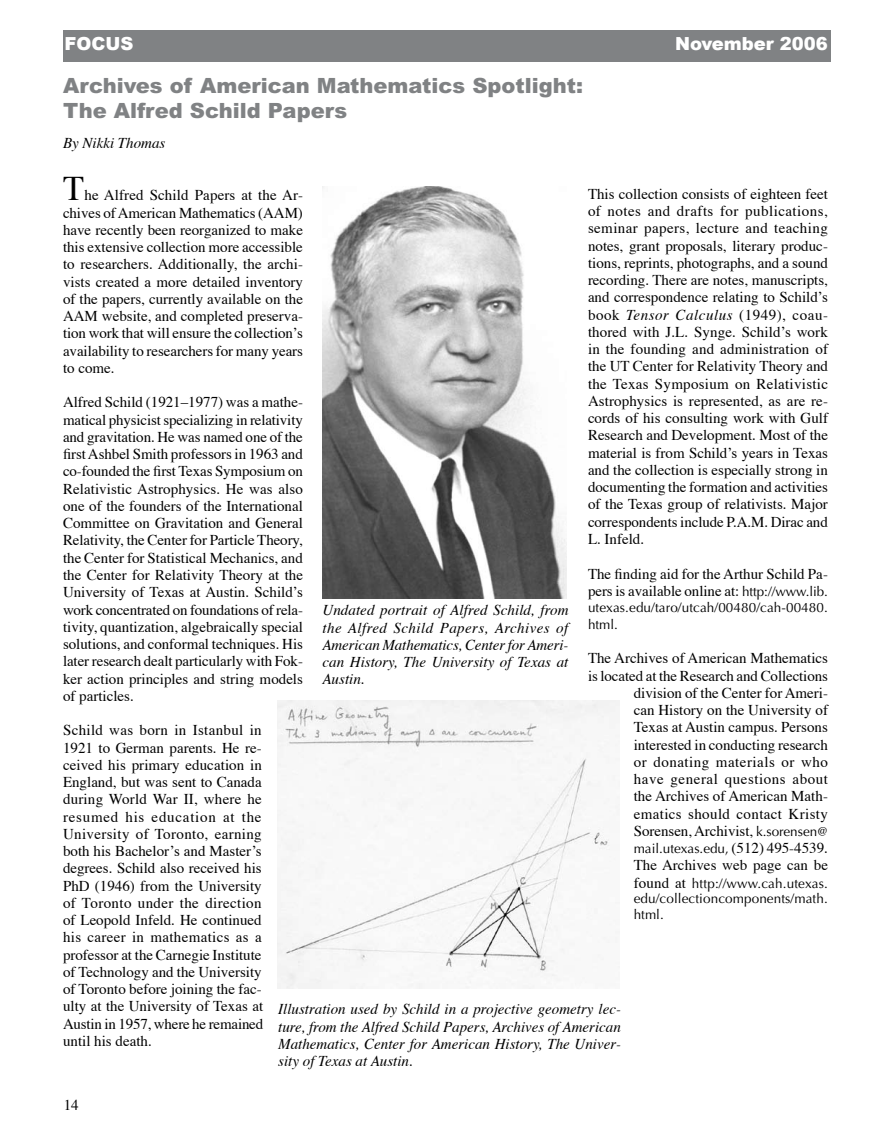
<style>
.page{position:relative;width:891px;height:1148px;background:#fff}
.page>*{position:absolute;margin:0;border:0;box-sizing:border-box;transform-origin:0 0}
.t1{font:34.5px "Times";color:#000}
.t2{font:900 21px/25.2px "Arial";color:#808284}
.t3{font:900 18px "Arial";color:#fff}
.t4{font:15px/17.2px "Times";color:#000;text-align:justify}
.t5{font:italic 15px/17.2px "Times";color:#000;text-align:justify}
.t6{font:13.5px/15.8px "Optima";letter-spacing:.005em;color:#000}
.s1{font-style:italic}
.s2{font-family:"Optima";font-size:13.5px}
.s3{font-family:"Times";font-size:15px}
</style>
<div class="page">
<div style="left:63px;top:30px;width:768px;height:31px;background:#808284"></div>
<img style="left:322px;top:186px;width:245px;height:412px">
<img style="left:278px;top:700px;width:342px;height:288px">
<p class="t3" style="left:64px;top:33px;width:70px">FOCUS</p>
<p class="t3" style="left:675px;top:33px;width:154px">November 2006</p>
<h2 class="t2" style="left:63px;top:72px;width:522px">Archives of American Mathematics Spotlight:<br>The Alfred Schild Papers</h2>
<p class="t5" style="left:63px;top:135px;width:104px">By Nikki Thomas</p>
<h1 class="t1" style="left:63px;top:167px;width:23px">T</h1>
<p class="t4" style="left:588px;top:186px;width:242px">This collection consists of eighteen feet of notes and drafts for publications, seminar papers, lecture and teaching notes, grant proposals, literary produc&shy;tions, reprints, photographs, and a sound recording. There are notes, manuscripts, and correspondence relating to Schild’s book <span class="s1">Tensor Calculus</span> (1949), coau&shy;thored with J.L. Synge. Schild’s work in the founding and administration of the UT Center for Relativity Theory and the Texas Symposium on Relativistic Astrophysics is represented, as are re&shy;cords of his consulting work with Gulf Research and Development. Most of the material is from Schild’s years in Texas and the collection is especially strong in documenting the formation and activities of the Texas group of relativists. Major correspondents include P.A.M. Dirac and L. Infeld.</p>
<p class="t4" style="left:588px;top:565px;width:242px">The finding aid for the Arthur Schild Pa&shy;pers is available online at: <span class="s2">http://www.lib.</span></p>
<p class="t6" style="left:588px;top:598px;width:241px;line-height:17.2px">utexas.edu/taro/utcah/00480/cah-00480. html.</p>
<p class="t4" style="left:588px;top:650px;width:242px;text-align:right">The Archives of American Mathematics is located at the Research and Collections division of the Center for Ameri-<br>can History on the University of<br>Texas at Austin campus. Persons interested in conducting research<br>or donating materials or who<br>have general questions about<br>the Archives of American Math&shy;ematics should contact Kristy Sorensen, Archivist, <span class="s2">k.sorensen@</span></p>
<p class="t6" style="left:634px;top:841px;width:196px">mail.utexas.edu, <span class="s3">(512) 495-4539.</span></p>
<p class="t4" style="left:634px;top:857px;width:196px">The Archives web page can be</p>
<p class="t6" style="left:634px;top:875px;width:196px;text-align:justify"><span class="s3">found at</span> http://www.cah.utexas. edu/collectioncomponents/math. html.</p>
<p class="t4" style="left:63px;top:187px;width:242px;text-indent:21px">he Alfred Schild Papers at the Ar&shy;chives of American Mathematics (AAM) have recently been reorganized to make this extensive collection more accessible to researchers. Additionally, the archi&shy;vists created a more detailed inventory of the papers, currently available on the AAM website, and completed preserva&shy;tion work that will ensure the collection’s availability to researchers for many years to come.</p>
<p class="t4" style="left:63px;top:394px;width:242px">Alfred Schild (1921–1977) was a mathe&shy;matical physicist specializing in relativity and gravitation. He was named one of the first Ashbel Smith professors in 1963 and co-founded the first Texas Symposium on Relativistic Astrophysics. He was also one of the founders of the International Committee on Gravitation and General Relativity, the Center for Particle Theory, the Center for Statistical Mechanics, and the Center for Relativity Theory at the University of Texas at Austin. Schild’s work concentrated on foundations of rela&shy;tivity, quantization, algebraically special solutions, and conformal techniques. His later research dealt particularly with Fok&shy;ker action principles and string models of particles.</p>
<p class="t4" style="left:63px;top:722px;width:202px">Schild was born in Istanbul in 1921 to German parents. He re&shy;ceived his primary education in England, but was sent to Canada during World War II, where he resumed his education at the University of Toronto, earning both his Bachelor’s and Master’s degrees. Schild also received his PhD (1946) from the University of Toronto under the direction of Leopold Infeld. He continued his career in mathematics as a professor at the Carnegie Institute of Technology and the University of Toronto before joining the fac&shy;ulty at the University of Texas at Austin in 1957, where he remained until his death.</p>
<p class="t5" style="left:322px;top:602px;width:248px">Undated portrait of Alfred Schild, from the Alfred Schild Papers, Archives of American Mathematics, Center for Ameri&shy;can History, The University of Texas at Austin.</p>
<p class="t5" style="left:278px;top:1001px;width:344px">Illustration used by Schild in a projective geometry lec&shy;ture, from the Alfred Schild Papers, Archives of American Mathematics, Center for American History, The Univer&shy;sity of Texas at Austin.</p>
<p class="t4" style="left:64px;top:1097px;width:16px">14</p>
</div>
